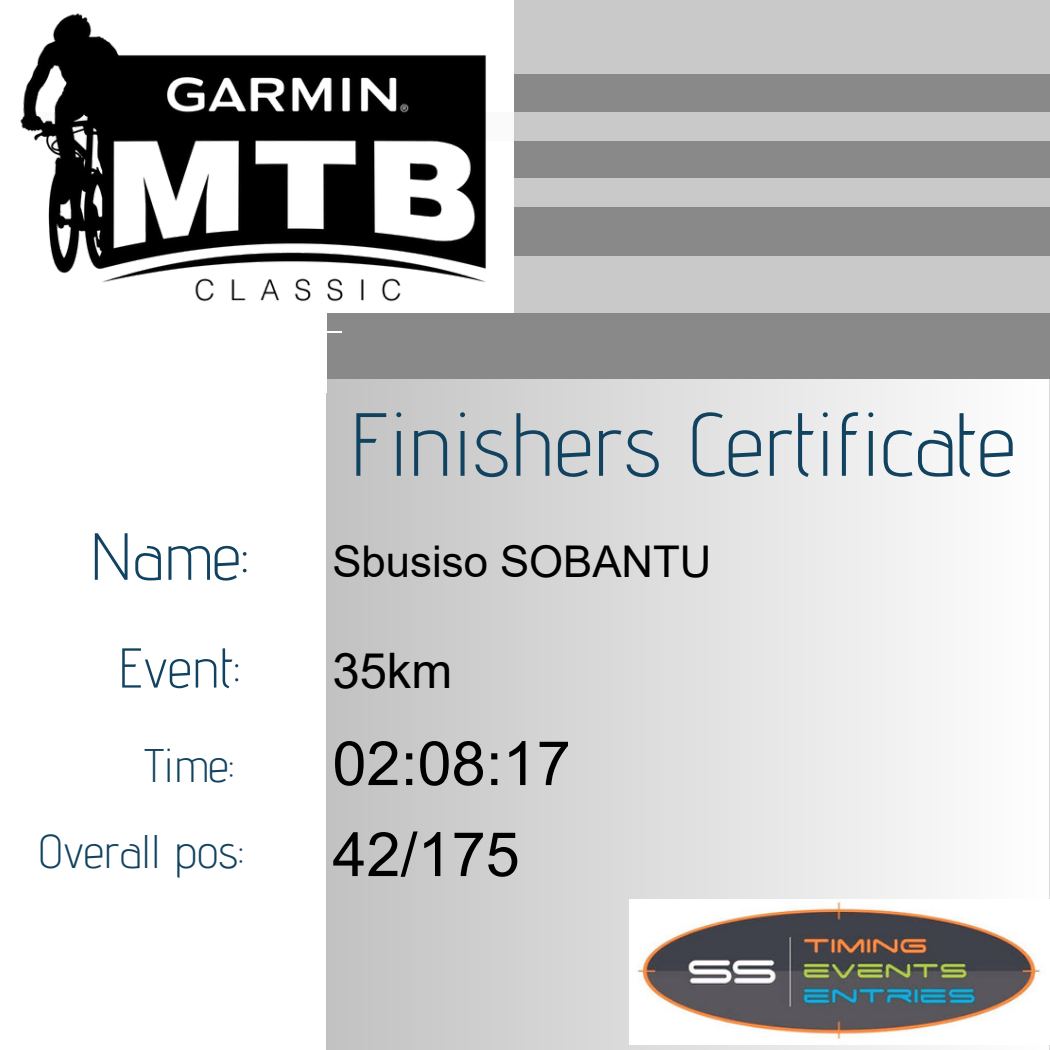
<style>
.page{position:relative;width:1050px;height:1050px;background:#fff}
.page>*{position:absolute;margin:0;border:0;box-sizing:border-box;transform-origin:0 0}
.t1{font:300 89.42px "Advent Pro";color:#114360}
.t2{font:300 66.5px "Advent Pro";color:#114360}
.t3{font:61.25px/91px "Arial";color:#000}
.t4{font:300 56px "Advent Pro";color:#114360}
.t5{font:49px "Arial";color:#000}
.t6{font:300 47.07px "Advent Pro";color:#114360}
.t7{font:43.75px "Arial";color:#000}
</style>
<div class="page">
<svg style="left:326px;top:379px;width:604px;height:671px;background:#d9d9d9"></svg>
<div style="left:0;top:0;width:1050px;height:379px;background:#898989"></div>
<img style="left:629px;top:899px;width:412px;height:146px">
<div style="left:75px;top:256px;width:975px;height:57px;background:#c9c9c9"></div>
<div style="left:0;top:0;width:327px;height:393px;background:#fff"></div>
<hr style="left:75px;top:331px;width:266px;height:1px;background:#fff">
<div style="left:38px;top:178px;width:1012px;height:29px;background:#c9c9c9"></div>
<div style="left:0;top:0;width:1050px;height:73px;background:#c9c9c9"></div>
<div style="left:0;top:0;width:513px;height:313px;background:#fff"></div>
<div style="left:38px;top:112px;width:1012px;height:29px;background:#c9c9c9"></div>
<img style="left:20px;top:13px;width:477px;height:289px">
<p class="t2" style="left:90px;top:516px;width:160px">Name:</p>
<p class="t4" style="left:118px;top:634px;width:123px">Event:</p>
<p class="t6" style="left:145px;top:737px;width:91px">Time:</p>
<p class="t6" style="left:38px;top:823px;width:207px">Overall pos:</p>
<p class="t1" style="left:349px;top:390px;width:668px">Finishers Certificate</p>
<p class="t7" style="left:332px;top:537px;width:380px">Sbusiso SOBANTU</p>
<p class="t5" style="left:332px;top:644px;width:121px">35km</p>
<p class="t3" style="left:332px;top:718px;width:240px">02:08:17<br>42/175</p>
</div>
